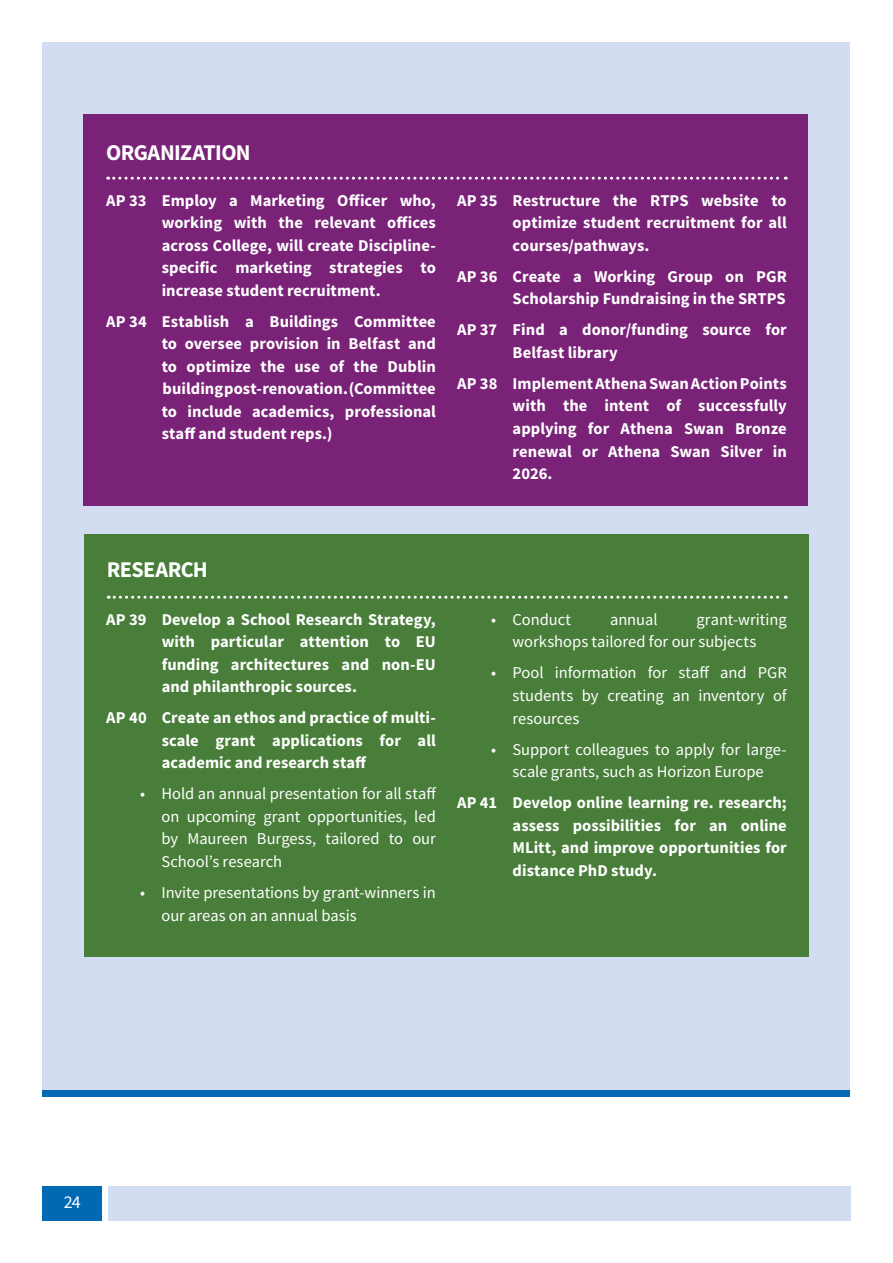
<style>
.page{position:relative;width:893px;height:1263px;background:#fff}
.page>*{position:absolute;margin:0;border:0;box-sizing:border-box;transform-origin:0 0}
.t1{font:700 22.5px "Source Sans Pro";letter-spacing:-.03em;color:#fff}
.t2{font:18px "Source Sans Pro";color:#fff}
.t3{font:700 16.5px/22.5px "Source Sans Pro";letter-spacing:.005em;color:#fff;text-align:justify}
.t4{font:16.5px/22.5px "Source Sans Pro";color:#fff;text-align:justify}
</style>
<div class="page">
<div style="left:43px;top:43px;width:807px;height:1054px;background:#d3ddf2"></div>
<div style="left:43px;top:1091px;width:807px;height:6px;background:#0069b4"></div>
<div style="left:43px;top:1186px;width:59px;height:34px;background:#0069b4"></div>
<div style="left:108px;top:1186px;width:742px;height:34px;background:#d3ddf2"></div>
<div style="left:84px;top:534px;width:725px;height:423px;background:#487e39"></div>
<svg style="left:108px;top:596px;width:678px;height:3px"></svg>
<div style="left:84px;top:115px;width:724px;height:391px;background:#792277"></div>
<svg style="left:108px;top:177px;width:678px;height:3px"></svg>
<h1 class="t1" style="left:106px;top:137px;width:146px">ORGANIZATION</h1>
<p class="t3" style="left:162px;top:189px;width:276px;text-indent:-56px">AP 33 Employ a Marketing Officer who, working with the relevant offices across College, will create Discipline&shy;specific marketing strategies to increase student recruitment.</p>
<p class="t3" style="left:162px;top:310px;width:276px;text-indent:-56px">AP 34 Establish a Buildings Committee to oversee provision in Belfast and to optimize the use of the Dublin building post-renovation. (Committee to include academics, professional staff and student reps.)</p>
<p class="t3" style="left:513px;top:189px;width:276px;text-indent:-56px">AP 35 Restructure the RTPS website to optimize student recruitment for all courses/pathways.</p>
<p class="t3" style="left:457px;top:265px;width:331px;text-align:right">AP 36 Create a Working Group on PGR<br>Scholarship Fundraising in the SRTPS</p>
<p class="t3" style="left:513px;top:318px;width:276px;text-indent:-56px">AP 37 Find a donor/funding source for<br>Belfast library</p>
<p class="t3" style="left:513px;top:372px;width:276px;text-indent:-56px">AP 38 Implement Athena Swan Action Points with the intent of successfully applying for Athena Swan Bronze renewal or Athena Swan Silver in 2026.</p>
<h1 class="t1" style="left:107px;top:555px;width:103px">RESEARCH</h1>
<p class="t3" style="left:162px;top:608px;width:276px;text-indent:-56px">AP 39 Develop a School Research Strategy, with particular attention to EU funding architectures and non-EU and philanthropic sources.</p>
<p class="t3" style="left:162px;top:706px;width:276px;text-indent:-56px">AP 40 Create an ethos and practice of multi&shy;scale grant applications for all academic and research staff</p>
<p class="t4" style="left:161px;top:783px;width:276px;text-indent:-21px">• Hold an annual presentation for all staff on upcoming grant opportunities, led by Maureen Burgess, tailored to our School’s research</p>
<p class="t4" style="left:161px;top:881px;width:276px;text-indent:-21px">• Invite presentations by grant-winners in our areas on an annual basis</p>
<p class="t4" style="left:491px;top:608px;width:82px">• Conduct</p>
<p class="t4" style="left:610px;top:608px;width:49px">annual</p>
<p class="t4" style="left:512px;top:608px;width:276px;text-indent:184px">grant-writing workshops tailored for our subjects</p>
<p class="t4" style="left:512px;top:662px;width:276px;text-indent:-21px">• Pool information for staff and PGR students by creating an inventory of resources</p>
<p class="t4" style="left:491px;top:738px;width:297px;text-align:center">• Support colleagues to apply for large&shy;scale grants, such as Horizon Europe</p>
<p class="t3" style="left:513px;top:791px;width:276px;text-indent:-56px">AP 41 Develop online learning re. research; assess possibilities for an online MLitt, and improve opportunities for distance PhD study.</p>
<p class="t2" style="left:64px;top:1191px;width:19px">24</p>
</div>
